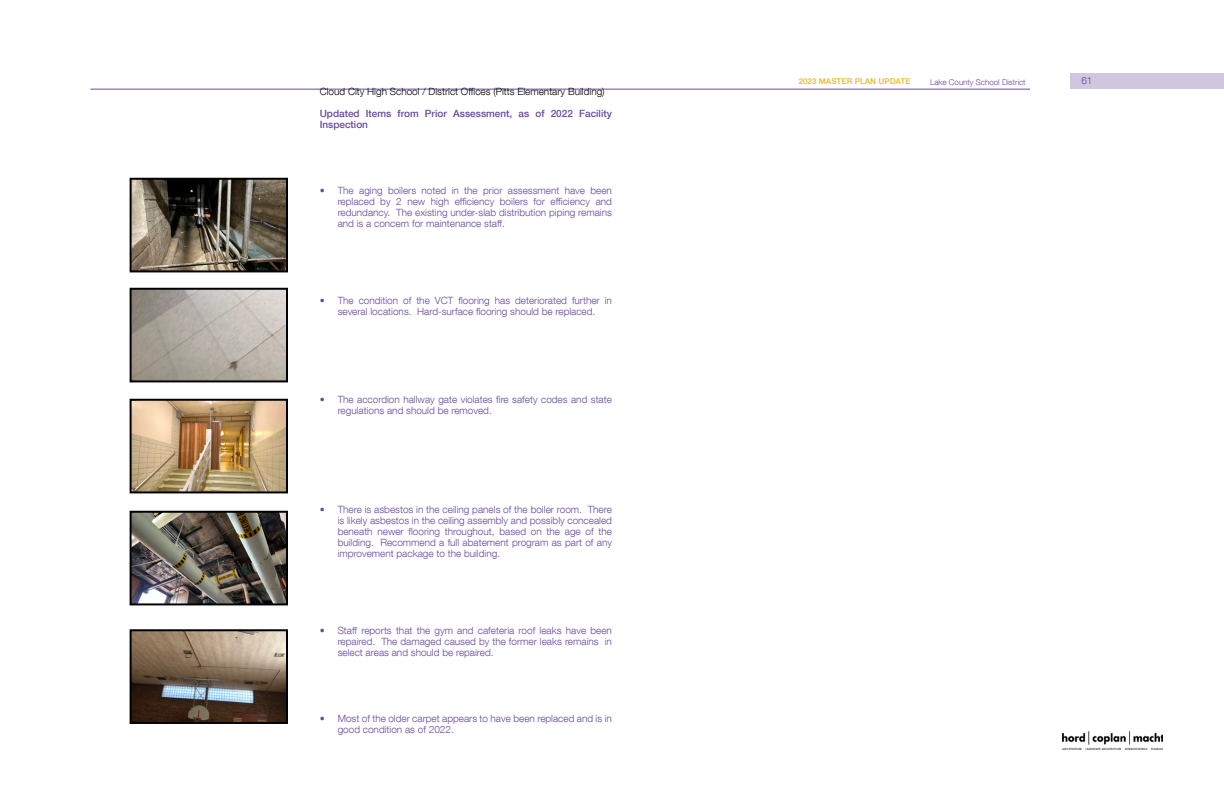
<style>
.page{position:relative;width:1224px;height:792px;background:#fff}
.page>*{position:absolute;margin:0;border:0;box-sizing:border-box;transform-origin:0 0}
.t1{font:300 10px/11px "Helvetica Neue LT Com";color:#684a9e;text-align:justify}
.t2{font:300 10px "Helvetica Neue LT Com";color:#000}
.t3{font:500 10px/11px "Helvetica Neue LT Com";color:#684a9e}
.t4{font:300 8px "Helvetica Neue LT Com";color:#684a9e}
.t5{font:700 8px "Helvetica Neue LT Com";color:#e7c248}
</style>
<div class="page">
<img style="left:1063px;top:732px;width:100px;height:17px">
<div style="left:1070px;top:73px;width:154px;height:16px;background:#d0c6e0"></div>
<hr style="left:90px;top:89px;width:940px;height:1px;background:#684a9e">
<img style="left:133px;top:181px;width:152px;height:88px">
<div style="left:130px;top:178px;width:158px;height:94px;border:2px solid #000"></div>
<img style="left:133px;top:291px;width:152px;height:88px">
<div style="left:130px;top:288px;width:158px;height:94px;border:2px solid #000"></div>
<img style="left:133px;top:402px;width:152px;height:88px">
<div style="left:130px;top:399px;width:158px;height:94px;border:2px solid #000"></div>
<img style="left:133px;top:514px;width:152px;height:88px">
<div style="left:130px;top:511px;width:158px;height:94px;border:2px solid #000"></div>
<img style="left:133px;top:632px;width:152px;height:89px">
<div style="left:130px;top:629px;width:158px;height:95px;border:2px solid #000"></div>
<p class="t2" style="left:320px;top:85px;width:287px">Cloud City High School / District Offices (Pitts Elementary Building)</p>
<p class="t3" style="left:320px;top:107px;width:294px">Updated Items from Prior Assessment, as of 2022 Facility<br>Inspection</p>
<p class="t1" style="left:338px;top:184px;width:276px;text-indent:-18px">• The aging boilers noted in the prior assessment have been replaced by 2 new high efficiency boilers for efficiency and redundancy. The existing under-slab distribution piping remains and is a concern for maintenance staff.</p>
<p class="t1" style="left:320px;top:294px;width:294px;text-align:center">• The condition of the VCT flooring has deteriorated further in several locations. Hard-surface flooring should be replaced.</p>
<p class="t1" style="left:338px;top:393px;width:276px;text-indent:-18px">• The accordion hallway gate violates fire safety codes and state regulations and should be removed.</p>
<p class="t1" style="left:338px;top:503px;width:276px;text-indent:-18px">• There is asbestos in the ceiling panels of the boiler room. There is likely asbestos in the ceiling assembly and possibly concealed beneath newer flooring throughout, based on the age of the building. Recommend a full abatement program as part of any improvement package to the building.</p>
<p class="t1" style="left:338px;top:624px;width:276px;text-indent:-18px">• Staff reports that the gym and cafeteria roof leaks have been repaired. The damaged caused by the former leaks remains in select areas and should be repaired.</p>
<p class="t1" style="left:338px;top:712px;width:276px;text-indent:-18px">• Most of the older carpet appears to have been replaced and is in good condition as of 2022.</p>
<p class="t5" style="left:799px;top:77px;width:113px">2023 MASTER PLAN UPDATE</p>
<p class="t4" style="left:930px;top:77px;width:97px">Lake County School District</p>
<p class="t1" style="left:1081px;top:75px;width:13px">61</p>
</div>
